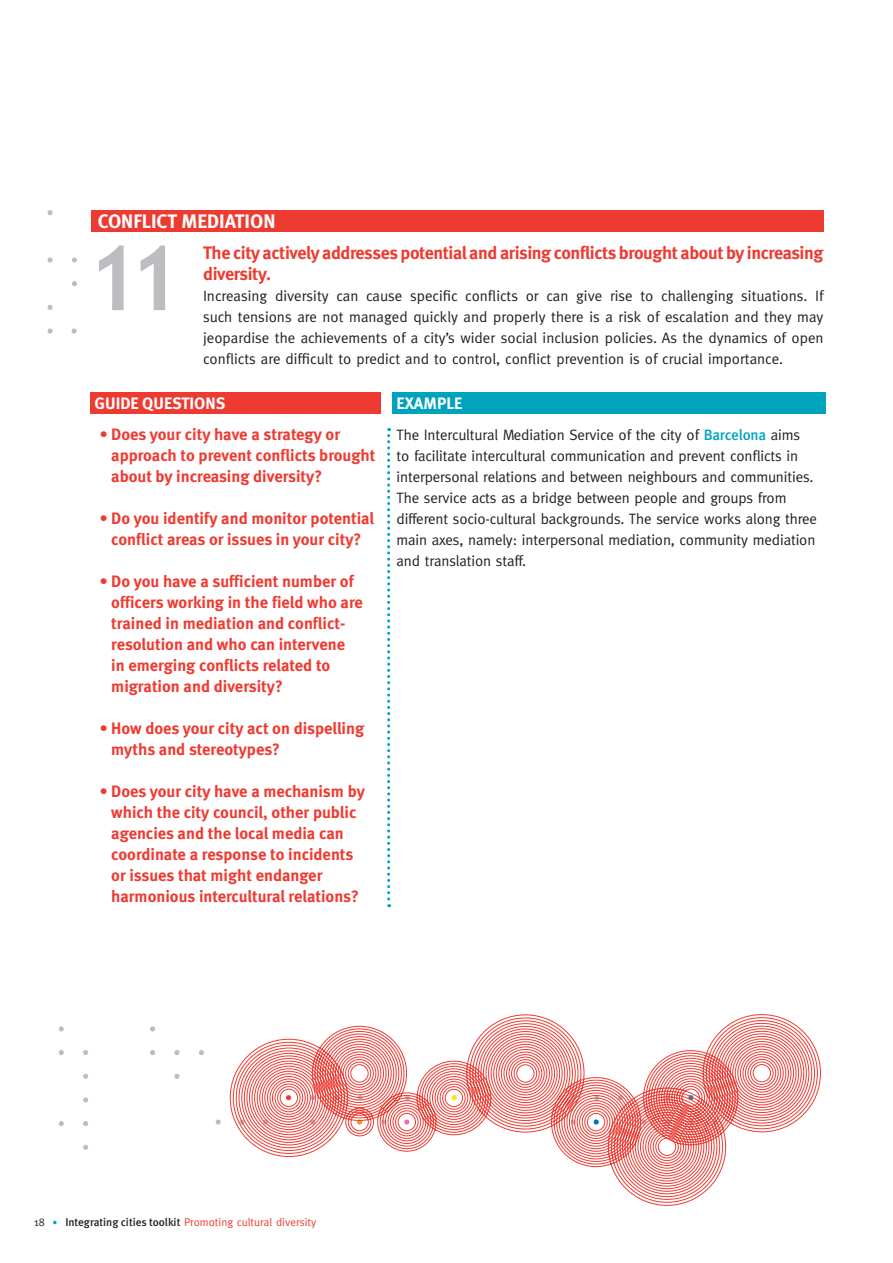
<style>
.page{position:relative;width:893px;height:1263px;background:#fff}
.page>*{position:absolute;margin:0;border:0;box-sizing:border-box;transform-origin:0 0}
.t1{font:700 90px "Trebuchet MS";color:#bcbdc0}
.t2{font:700 19.5px "Meta";color:#fff}
.t3{font:700 18px/21px "Meta";letter-spacing:-.02em;color:#ee3b32}
.t4{font:700 16.5px/21px "Meta";color:#ee3b32}
.t5{font:700 16.5px "Meta";color:#fff}
.t6{font:15px/21px "Meta";letter-spacing:-.01em;color:#231f20;text-align:justify}
.t7{font:11.25px "Meta";color:#ee3b32}
.s1{font-weight:500;color:#00a3bc}
.s2{color:#231f20}
.s3{font-family:"Calibri";color:#00a3bc}
.s4{font-weight:500;color:#231f20}
</style>
<div class="page">
<div style="left:91px;top:210px;width:732px;height:21px;background:#ee3b32"></div>
<div style="left:392px;top:393px;width:434px;height:21px;background:#00a3bc"></div>
<div style="left:91px;top:393px;width:290px;height:21px;background:#ee3b32"></div>
<svg style="left:387px;top:428px;width:3px;height:479px"></svg>
<svg style="left:47px;top:328px;width:6px;height:6px"></svg>
<div style="left:47px;top:304px;width:6px;height:7px;border:1px solid #fff;border-radius:50%"></div>
<div style="left:71px;top:281px;width:7px;height:6px;background:#bcbdc0;border-radius:50%"></div>
<div style="left:71px;top:280px;width:7px;height:7px;border:1px solid #fff;border-radius:50%"></div>
<div style="left:71px;top:257px;width:7px;height:6px;background:#bcbdc0;border-radius:50%"></div>
<div style="left:71px;top:257px;width:7px;height:6px;border:1px solid #fff;border-radius:50%"></div>
<svg style="left:47px;top:257px;width:6px;height:6px"></svg>
<div style="left:47px;top:209px;width:6px;height:7px;border:1px solid #fff;border-radius:50%"></div>
<svg style="left:71px;top:328px;width:6px;height:6px"></svg>
<div style="left:215px;top:1119px;width:7px;height:6px;border:1px solid #fff;border-radius:50%"></div>
<svg style="left:229px;top:1014px;width:592px;height:192px"></svg>
<div style="left:82px;top:1144px;width:7px;height:7px;border:1px solid #fff;border-radius:50%"></div>
<div style="left:83px;top:1120px;width:6px;height:7px;background:#bcbdc0;border-radius:50%"></div>
<div style="left:82px;top:1120px;width:7px;height:7px;border:1px solid #fff;border-radius:50%"></div>
<div style="left:58px;top:1120px;width:6px;height:7px;background:#bcbdc0;border-radius:50%"></div>
<div style="left:58px;top:1120px;width:7px;height:7px;border:1px solid #fff;border-radius:50%"></div>
<div style="left:82px;top:1096px;width:7px;height:7px;border:1px solid #fff;border-radius:50%"></div>
<div style="left:174px;top:1073px;width:6px;height:7px;border:1px solid #fff;border-radius:50%"></div>
<div style="left:82px;top:1073px;width:7px;height:7px;border:1px solid #fff;border-radius:50%"></div>
<div style="left:198px;top:1049px;width:6px;height:7px;background:#bcbdc0;border-radius:50%"></div>
<div style="left:198px;top:1049px;width:7px;height:7px;border:1px solid #fff;border-radius:50%"></div>
<div style="left:174px;top:1049px;width:6px;height:7px;background:#bcbdc0;border-radius:50%"></div>
<div style="left:174px;top:1049px;width:6px;height:7px;border:1px solid #fff;border-radius:50%"></div>
<div style="left:150px;top:1049px;width:6px;height:7px;background:#bcbdc0;border-radius:50%"></div>
<div style="left:149px;top:1049px;width:7px;height:7px;border:1px solid #fff;border-radius:50%"></div>
<div style="left:83px;top:1049px;width:6px;height:7px;background:#bcbdc0;border-radius:50%"></div>
<div style="left:82px;top:1049px;width:7px;height:7px;border:1px solid #fff;border-radius:50%"></div>
<div style="left:58px;top:1049px;width:6px;height:7px;background:#bcbdc0;border-radius:50%"></div>
<div style="left:58px;top:1049px;width:7px;height:7px;border:1px solid #fff;border-radius:50%"></div>
<div style="left:149px;top:1025px;width:7px;height:7px;border:1px solid #fff;border-radius:50%"></div>
<div style="left:58px;top:1025px;width:7px;height:7px;border:1px solid #fff;border-radius:50%"></div>
<p class="t2" style="left:98px;top:209px;width:179px">CONFLICT MEDIATION</p>
<p class="t1" style="left:87px;top:222px;width:96px">11</p>
<p class="t3" style="left:203px;top:242px;width:622px">The city actively addresses potential and arising conflicts brought about by increasing diversity.</p>
<p class="t6" style="left:203px;top:285px;width:622px">Increasing diversity can cause specific conflicts or can give rise to challenging situations. If such tensions are not managed quickly and properly there is a risk of escalation and they may jeopardise the achievements of a city’s wider social inclusion policies. As the dynamics of open conflicts are difficult to predict and to control, conflict prevention is of crucial importance.</p>
<p class="t5" style="left:95px;top:394px;width:132px">GUIDE QUESTIONS</p>
<p class="t5" style="left:396px;top:394px;width:67px">EXAMPLE</p>
<p class="t6" style="left:396px;top:424px;width:422px;text-align:left">The Intercultural Mediation Service of the city of <span class="s1">Barcelona</span> aims<br>to facilitate intercultural communication and prevent conflicts in interpersonal relations and between neighbours and communities.<br>The service acts as a bridge between people and groups from different socio-cultural backgrounds. The service works along three main axes, namely: interpersonal mediation, community mediation and translation staff.</p>
<p class="t4" style="left:111px;top:424px;width:266px;text-indent:-12px">• Does your city have a strategy or approach to prevent conflicts brought about by increasing diversity?</p>
<p class="t4" style="left:100px;top:508px;width:276px;text-align:center">• Do you identify and monitor potential conflict areas or issues in your city?</p>
<p class="t4" style="left:111px;top:571px;width:253px;text-indent:-12px">• Do you have a sufficient number of officers working in the field who are trained in mediation and conflict&shy;resolution and who can intervene<br>in emerging conflicts related to migration and diversity?</p>
<p class="t4" style="left:111px;top:718px;width:254px;text-indent:-12px">• How does your city act on dispelling myths and stereotypes?</p>
<p class="t4" style="left:111px;top:781px;width:255px;text-indent:-12px">• Does your city have a mechanism by which the city council, other public agencies and the local media can coordinate a response to incidents or issues that might endanger harmonious intercultural relations?</p>
<p class="t7" style="left:34px;top:1215px;width:284px"><span class="s2">18</span> <span class="s3">•</span> <span class="s4">Integrating cities toolkit</span> Promoting cultural diversity</p>
</div>
